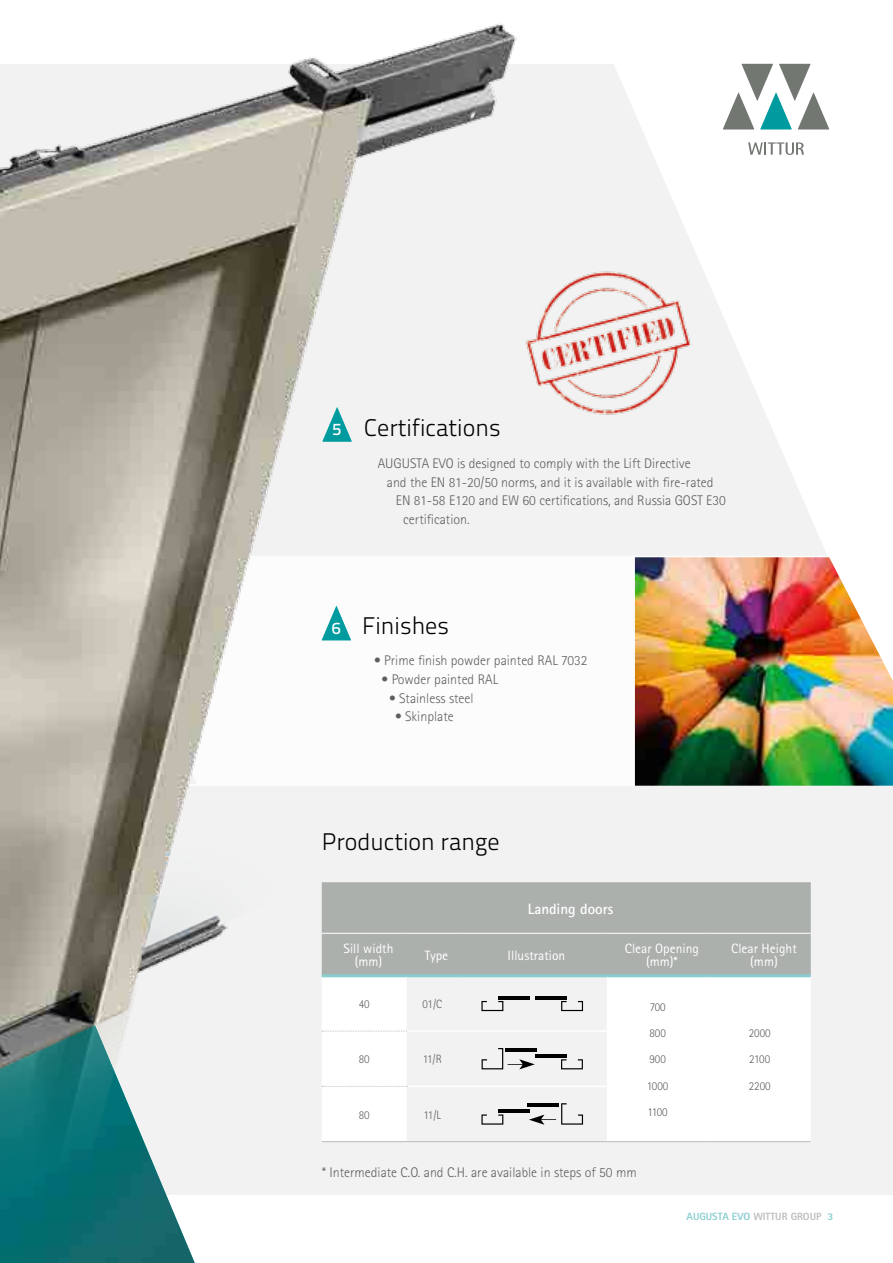
<style>
.page{position:relative;width:893px;height:1263px;background:#fff}
.page>*{position:absolute;margin:0;border:0;box-sizing:border-box;transform-origin:0 0}
.Titolo_paragrafo_ver{font:300 24px "Titillium Text 22 L";color:#000}
.t1{font:500 16.8px "Titillium Text 22 L";color:#fff}
.Didascalia{font:700 15px "Rotis Sans Serif";color:#fff}
.t2{font:300 13.95px "Rotis Sans Serif";color:#5f5e5e}
.Didascalia-2{font:13.5px/13.5px "Rotis Sans Serif";color:#fff;text-align:center}
.Didascalia-3{font:300 12px "Rotis Sans Serif";color:#5f5e5e;scale:.95 1}
.t3{font:800 10.5px "Rotis Sans Serif";color:#88cdd0}
.s1{color:#babdbb}
</style>
<div class="page">
<div style="left:531px;top:64px;width:362px;height:1131px;background:#f1f2f1"></div>
<svg style="left:586px;top:64px;width:307px;height:492px"></svg>
<svg style="left:531px;top:556px;width:362px;height:228px"></svg>
<hr style="left:0;top:784px;width:893px;height:2px;background:#fff">
<img style="left:0;top:24px;width:531px;height:1239px">
<img style="left:500px;top:262px;width:207px;height:162px">
<img style="left:635px;top:557px;width:258px;height:229px">
<div style="left:322px;top:882px;width:489px;height:92px;background:#acb0ad"></div>
<svg style="left:607px;top:977px;width:204px;height:164px"></svg>
<hr style="left:407px;top:974px;width:51px;height:3px;background:#88cdd0">
<hr style="left:458px;top:933px;width:149px;height:1px;background:#fff">
<hr style="left:458px;top:974px;width:149px;height:3px;background:#88cdd0">
<hr style="left:607px;top:933px;width:102px;height:1px;background:#fff">
<hr style="left:322px;top:933px;width:85px;height:1px;background:#fff">
<hr style="left:709px;top:933px;width:102px;height:1px;background:#fff">
<hr style="left:322px;top:974px;width:85px;height:3px;background:#88cdd0">
<hr style="left:407px;top:933px;width:51px;height:1px;background:#fff">
<hr style="left:607px;top:974px;width:102px;height:3px;background:#88cdd0">
<hr style="left:607px;top:1141px;width:102px;height:1px;background:#babdbb">
<hr style="left:709px;top:974px;width:102px;height:3px;background:#88cdd0">
<hr style="left:709px;top:1141px;width:102px;height:1px;background:#babdbb">
<svg style="left:322px;top:976px;width:285px;height:166px"></svg>
<svg style="left:723px;top:64px;width:106px;height:66px"></svg>
<svg style="left:748px;top:142px;width:56px;height:13px"></svg>
<p class="t1" style="left:333px;top:416px;width:10px">5</p>
<p class="Titolo_paragrafo_ver" style="left:364px;top:410px;width:138px">Certifications</p>
<p class="t2" style="left:378px;top:455px;width:314px">AUGUSTA EVO is designed to comply with the Lift Directive</p>
<p class="t2" style="left:387px;top:474px;width:328px">and the EN 81-20/50 norms, and it is available with fire-rated</p>
<p class="t2" style="left:396px;top:493px;width:332px">EN 81-58 E120 and EW 60 certifications, and Russia GOST E30</p>
<p class="t2" style="left:403px;top:511px;width:68px">certification.</p>
<p class="t1" style="left:332px;top:615px;width:10px">6</p>
<p class="Titolo_paragrafo_ver" style="left:362px;top:608px;width:89px">Finishes</p>
<p class="t2" style="left:374px;top:652px;width:215px">• Prime finish powder painted RAL 7032</p>
<p class="t2" style="left:382px;top:671px;width:118px">• Powder painted RAL</p>
<p class="t2" style="left:389px;top:690px;width:86px">• Stainless steel</p>
<p class="t2" style="left:395px;top:709px;width:60px">• Skinplate</p>
<p class="Titolo_paragrafo_ver" style="left:322px;top:824px;width:180px">Production range</p>
<p class="Didascalia" style="left:528px;top:899px;width:87px">Landing doors</p>
<p class="Didascalia-2" style="left:343px;top:941px;width:51px">Sill width (mm)</p>
<p class="Didascalia-2" style="left:425px;top:948px;width:25px">Type</p>
<p class="Didascalia-2" style="left:508px;top:948px;width:59px">Illustration</p>
<p class="Didascalia-2" style="left:625px;top:941px;width:76px">Clear Opening (mm)*</p>
<p class="Didascalia-2" style="left:731px;top:941px;width:67px">Clear Height (mm)</p>
<p class="Didascalia-3" style="left:359px;top:997px;width:13px">40</p>
<p class="Didascalia-3" style="left:422px;top:997px;width:22px">01/C</p>
<p class="Didascalia-3" style="left:650px;top:1000px;width:18px">700</p>
<p class="Didascalia-3" style="left:649px;top:1026px;width:19px">800</p>
<p class="Didascalia-3" style="left:649px;top:1052px;width:19px">900</p>
<p class="Didascalia-3" style="left:647px;top:1078px;width:24px">1000</p>
<p class="Didascalia-3" style="left:648px;top:1105px;width:23px">1100</p>
<p class="Didascalia-3" style="left:749px;top:1026px;width:25px">2000</p>
<p class="Didascalia-3" style="left:749px;top:1052px;width:24px">2100</p>
<p class="Didascalia-3" style="left:749px;top:1078px;width:25px">2200</p>
<p class="Didascalia-3" style="left:359px;top:1052px;width:13px">80</p>
<p class="Didascalia-3" style="left:423px;top:1052px;width:21px">11/R</p>
<p class="Didascalia-3" style="left:359px;top:1108px;width:13px">80</p>
<p class="Didascalia-3" style="left:424px;top:1108px;width:20px">11/L</p>
<p class="t2" style="left:322px;top:1164px;width:316px">* Intermediate C.O. and C.H. are available in steps of 50 mm</p>
<p class="t3" style="left:687px;top:1210px;width:148px">AUGUSTA EVO <span class="s1">WITTUR GROUP</span> 3</p>
</div>
